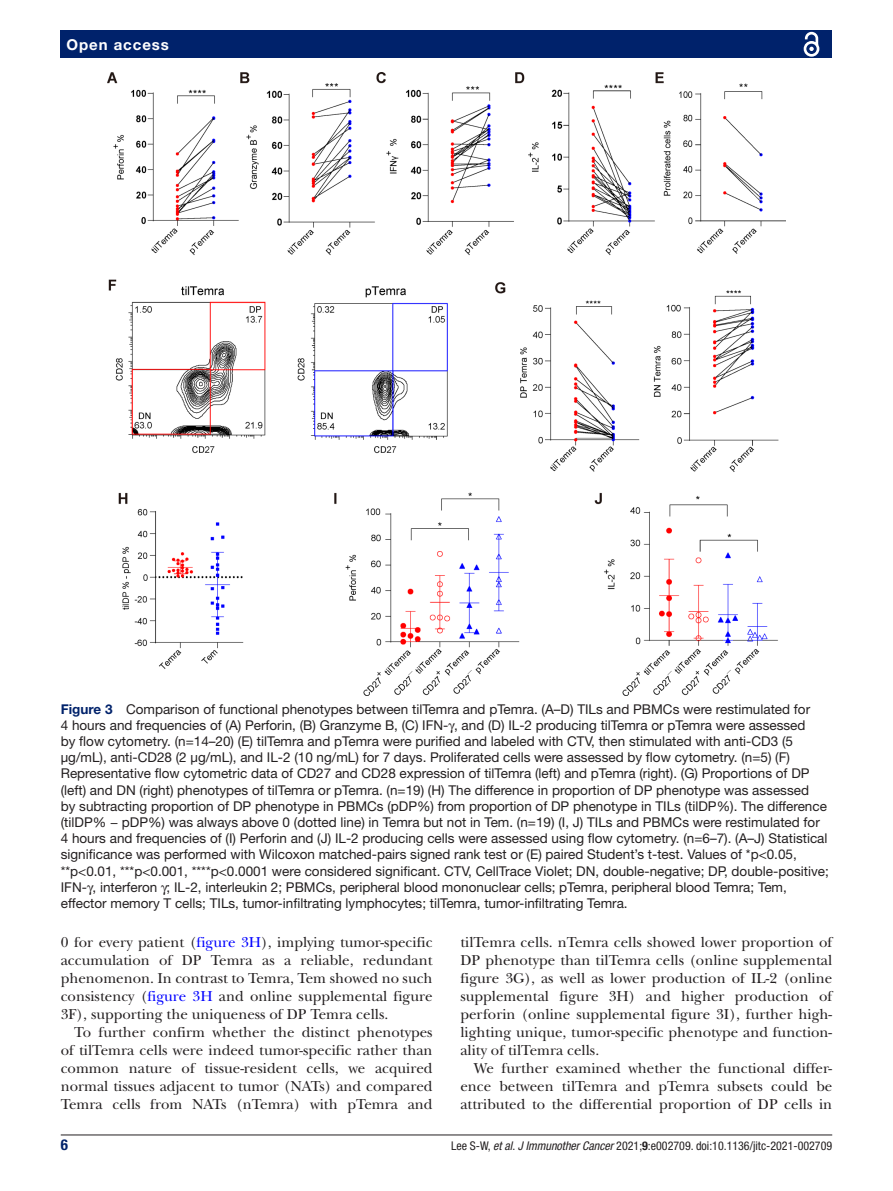
<style>
.page{position:relative;width:893px;height:1191px;background:#fff}
.page>*{position:absolute;margin:0;border:0;box-sizing:border-box;transform-origin:0 0}
.t1{font:15px/18px "New Baskerville";color:#231f20;text-align:justify}
.t2{font:700 15px "Helvetica Neue LT Std";letter-spacing:.065em;color:#fff}
.t3{font:700 condensed 15px "Helvetica Neue LT Std";color:#00226b}
.t4{font:13.5px/16.2px "Helvetica Neue LT Std";color:#231f20}
.t5{font:condensed 12px "Helvetica Neue LT Std";color:#231f20}
.s1{font-weight:700;color:#00226b}
.s2{color:#00f}
.s3{font-style:italic}
.s4{font-weight:700}
</style>
<div class="page">
<hr style="left:61px;top:1134px;width:771px;height:1px;background:#231f20">
<div style="left:61px;top:31px;width:771px;height:27px;background:#00226b"></div>
<svg style="left:803px;top:31px;width:17px;height:26px"></svg>
<img style="left:108px;top:73px;width:677px;height:623px">
<p class="t2" style="left:66px;top:35px;width:104px">Open access</p>
<p class="t4" style="left:61px;top:700px;width:770px"><span class="s1">Figure 3</span> Comparison of functional phenotypes between tilTemra and pTemra. (A–D) TILs and PBMCs were restimulated for<br>4 hours and frequencies of (A) Perforin, (B) Granzyme B, (C) IFN- , and (D) IL-2 producing tilTemra or pTemra were assessed<br>by flow cytometry. (n=14–20) (E) tilTemra and pTemra were purified and labeled with CTV, then stimulated with anti-CD3 (5 µg/mL), anti-CD28 (2 µg/mL), and IL-2 (10 ng/mL) for 7 days. Proliferated cells were assessed by flow cytometry. (n=5) (F)<br>Representative flow cytometric data of CD27 and CD28 expression of tilTemra (left) and pTemra (right). (G) Proportions of DP (left) and DN (right) phenotypes of tilTemra or pTemra. (n=19) (H) The difference in proportion of DP phenotype was assessed<br>by subtracting proportion of DP phenotype in PBMCs (pDP%) from proportion of DP phenotype in TILs (tilDP%). The difference (tilDP% − pDP%) was always above 0 (dotted line) in Temra but not in Tem. (n=19) (I, J) TILs and PBMCs were restimulated for 4 hours and frequencies of (I) Perforin and (J) IL-2 producing cells were assessed using flow cytometry. (n=6–7). (A–J) Statistical significance was performed with Wilcoxon matched-pairs signed rank test or (E) paired Student’s t-test. Values of *p&lt;0.05, **p&lt;0.01, ***p&lt;0.001, ****p&lt;0.0001 were considered significant. CTV, CellTrace Violet; DN, double-negative; DP, double-positive; IFN- , interferon ; IL-2, interleukin 2; PBMCs, peripheral blood mononuclear cells; pTemra, peripheral blood Temra; Tem, effector memory T cells; TILs, tumor-infiltrating lymphocytes; tilTemra, tumor-infiltrating Temra.</p>
<p class="t1" style="left:61px;top:933px;width:373px">0 for every patient (<span class="s2">figure 3H</span>), implying tumor-specific accumulation of DP Temra as a reliable, redundant phenomenon. In contrast to Temra, Tem showed no such consistency (<span class="s2">figure 3H</span> and online supplemental figure 3F), supporting the uniqueness of DP Temra cells.</p>
<p class="t1" style="left:61px;top:1023px;width:373px;text-indent:14px">To further confirm whether the distinct phenotypes of tilTemra cells were indeed tumor-specific rather than common nature of tissue-resident cells, we acquired normal tissues adjacent to tumor (NATs) and compared Temra cells from NATs (nTemra) with pTemra and</p>
<p class="t1" style="left:460px;top:933px;width:373px">tilTemra cells. nTemra cells showed lower proportion of DP phenotype than tilTemra cells (online supplemental figure 3G), as well as lower production of IL-2 (online supplemental figure 3H) and higher production of perforin (online supplemental figure 3I), further high&shy;lighting unique, tumor-specific phenotype and function&shy;ality of tilTemra cells.</p>
<p class="t1" style="left:460px;top:1059px;width:373px;text-indent:13px">We further examined whether the functional differ&shy;ence between tilTemra and pTemra subsets could be attributed to the differential proportion of DP cells in</p>
<p class="t3" style="left:61px;top:1135px;width:9px">6</p>
<p class="t5" style="left:451px;top:1138px;width:383px">Lee S-W, <span class="s3">et al</span>. <span class="s3">J Immunother Cancer</span> 2021;<span class="s4">9</span>:e002709. doi:10.1136/jitc-2021-002709</p>
</div>
